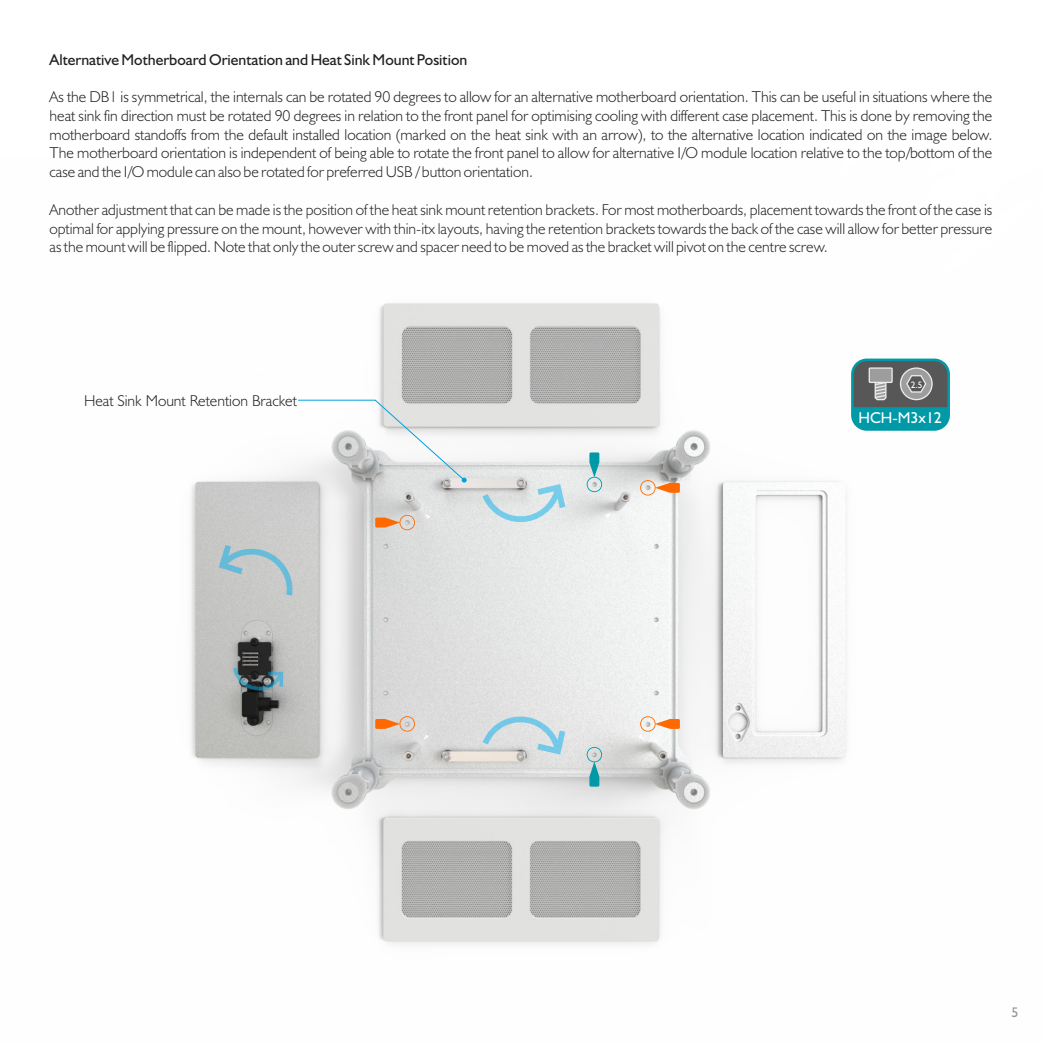
<style>
.page{position:relative;width:1042px;height:1042px;background:#fff}
.page>*{position:absolute;margin:0;border:0;box-sizing:border-box;transform-origin:0 0}
.t1{font:300 15.75px/18.7px "Humanist 521 BT";color:#231f20;text-align:justify}
.t2{font:15.75px "Humanist 521 BT";color:#231f20}
.t3{font:15.75px "Humanist 521 BT Roman 3";color:#fff}
.t4{font:14px "Humanist 521 BT";color:#939598}
.t5{font:9.28px "Humanist 521 BT Roman 3";color:#fff}
</style>
<div class="page">
<img style="left:191px;top:303px;width:656px;height:642px">
<svg style="left:424px;top:513px;width:6px;height:6px"></svg>
<svg style="left:605px;top:512px;width:6px;height:6px"></svg>
<svg style="left:423px;top:734px;width:6px;height:6px"></svg>
<svg style="left:482px;top:714px;width:83px;height:40px"></svg>
<svg style="left:482px;top:484px;width:83px;height:41px"></svg>
<svg style="left:587px;top:452px;width:15px;height:40px"></svg>
<svg style="left:587px;top:747px;width:15px;height:39px"></svg>
<svg style="left:640px;top:480px;width:40px;height:15px"></svg>
<svg style="left:638px;top:716px;width:42px;height:24px"></svg>
<svg style="left:375px;top:515px;width:40px;height:15px"></svg>
<svg style="left:375px;top:716px;width:40px;height:15px"></svg>
<svg style="left:298px;top:400px;width:169px;height:82px"></svg>
<svg style="left:851px;top:358px;width:99px;height:73px"></svg>
<div style="left:868px;top:367px;width:25px;height:16px;background:#9d9d9d;border:1px solid #ececec"></div>
<svg style="left:219px;top:545px;width:74px;height:50px"></svg>
<svg style="left:233px;top:668px;width:50px;height:25px"></svg>
<p class="t2" style="left:50px;top:53px;width:419px">Alternative Motherboard Orientation and Heat Sink Mount Position</p>
<p class="t1" style="left:50px;top:89px;width:944px">As the DB1 is symmetrical, the internals can be rotated 90 degrees to allow for an alternative motherboard orientation. This can be useful in situations where the heat sink fin direction must be rotated 90 degrees in relation to the front panel for optimising cooling with different case placement. This is done by removing the motherboard standoffs from the default installed location (marked on the heat sink with an arrow), to the alternative location indicated on the image below.<br>The motherboard orientation is independent of being able to rotate the front panel to allow for alternative I/O module location relative to the top/bottom of the case and the I/O module can also be rotated for preferred USB / button orientation.</p>
<p class="t1" style="left:50px;top:201px;width:944px">Another adjustment that can be made is the position of the heat sink mount retention brackets. For most motherboards, placement towards the front of the case is optimal for applying pressure on the mount, however with thin-itx layouts, having the retention brackets towards the back of the case will allow for better pressure as the mount will be flipped. Note that only the outer screw and spacer need to be moved as the bracket will pivot on the centre screw.</p>
<p class="t1" style="left:84px;top:392px;width:214px">Heat Sink Mount Retention Bracket</p>
<p class="t5" style="left:911px;top:380px;width:13px">2.5</p>
<p class="t3" style="left:858px;top:411px;width:85px">HCH-M3x12</p>
<p class="t4" style="left:1011px;top:1006px;width:9px">5</p>
</div>
